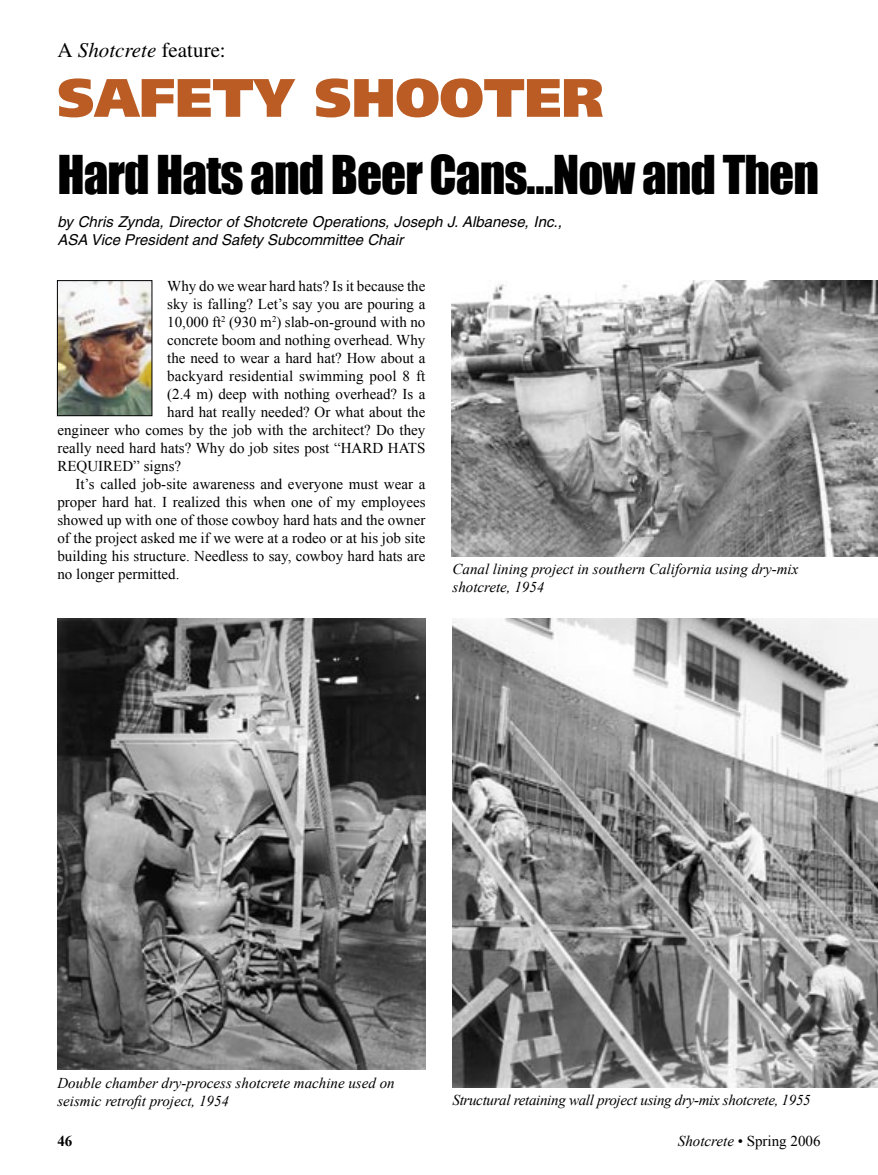
<style>
.page{position:relative;width:878px;height:1175px;background:#fff}
.page>*{position:absolute;margin:0;border:0;box-sizing:border-box;transform-origin:0 0}
.Subhead_1{font:900 54px "Frutiger";color:#ba5c24}
.Headline{font:49.2px "Impact";letter-spacing:-.02em;color:#000}
.t1{font:21px "Times";color:#000}
.Body_first__no_indent{font:15px "Times New Roman";color:#000}
.Body_text{font:15px/18px "Times New Roman";color:#000;text-align:justify}
.t2{font:italic 15px/18px "Times New Roman";color:#000}
.byline{font:italic 15px/18px "Helvetica";color:#000}
.t3{font:italic 15px "Times New Roman";letter-spacing:-.02em;color:#000}
.t4{font:700 15px "Times New Roman";color:#000}
.s1{font-style:italic}
</style>
<div class="page">
<img style="left:59px;top:282px;width:91px;height:132px">
<div style="left:57px;top:280px;width:95px;height:136px;border:1px solid #000"></div>
<img style="left:57px;top:618px;width:368px;height:451px">
<img style="left:451px;top:280px;width:427px;height:276px">
<img style="left:452px;top:618px;width:426px;height:469px">
<p class="t1" style="left:57px;top:38px;width:170px">A <span class="s1">Shotcrete</span> feature:</p>
<p class="Subhead_1" style="left:57px;top:65px;width:548px">SAFETY SHOOTER</p>
<p class="Headline" style="left:57px;top:136px;width:763px">Hard Hats and Beer Cans…Now and Then</p>
<p class="byline" style="left:57px;top:213px;width:506px">by Chris Zynda, Director of Shotcrete Operations, Joseph J. Albanese, Inc.,<br>ASA Vice President and Safety Subcommittee Chair</p>
<p class="Body_first__no_indent" style="left:167px;top:276px;width:259px">Why do we wear hard hats? Is it because the</p>
<p class="Body_first__no_indent" style="left:167px;top:294px;width:260px">sky is falling? Let’s say you are pouring a</p>
<p class="Body_first__no_indent" style="left:167px;top:312px;width:260px">10,000 ft<sup>2</sup> (930 m<sup>2</sup>) slab-on-ground with no</p>
<p class="Body_first__no_indent" style="left:167px;top:330px;width:260px">concrete boom and nothing overhead. Why</p>
<p class="Body_first__no_indent" style="left:167px;top:348px;width:260px">the need to wear a hard hat? How about a</p>
<p class="Body_first__no_indent" style="left:167px;top:366px;width:259px">backyard residential swimming pool 8 ft</p>
<p class="Body_first__no_indent" style="left:167px;top:384px;width:260px">(2.4 m) deep with nothing overhead? Is a</p>
<p class="Body_first__no_indent" style="left:167px;top:402px;width:260px">hard hat really needed? Or what about the</p>
<p class="Body_first__no_indent" style="left:57px;top:420px;width:369px">engineer who comes by the job with the architect? Do they</p>
<p class="Body_first__no_indent" style="left:57px;top:438px;width:369px">really need hard hats? Why do job sites post “HARD HATS</p>
<p class="Body_first__no_indent" style="left:57px;top:456px;width:125px">REQUIRED” signs?</p>
<p class="Body_text" style="left:57px;top:475px;width:369px;text-indent:18px">It’s called job-site awareness and everyone must wear a proper hard hat. I realized this when one of my employees showed up with one of those cowboy hard hats and the owner of the project asked me if we were at a rodeo or at his job site building his structure. Needless to say, cowboy hard hats are no longer permitted.</p>
<p class="t2" style="left:452px;top:559px;width:347px">Canal lining project in southern California using dry-mix shotcrete, 1954</p>
<p class="t2" style="left:57px;top:1073px;width:339px">Double chamber dry-process shotcrete machine used on seismic retrofit project, 1954</p>
<p class="t3" style="left:452px;top:1089px;width:360px">Structural retaining wall project using dry-mix shotcrete, 1955</p>
<p class="t4" style="left:57px;top:1130px;width:16px">46</p>
<p class="Body_text" style="left:678px;top:1131px;width:144px"><span class="s1">Shotcrete</span> • Spring 2006</p>
</div>
